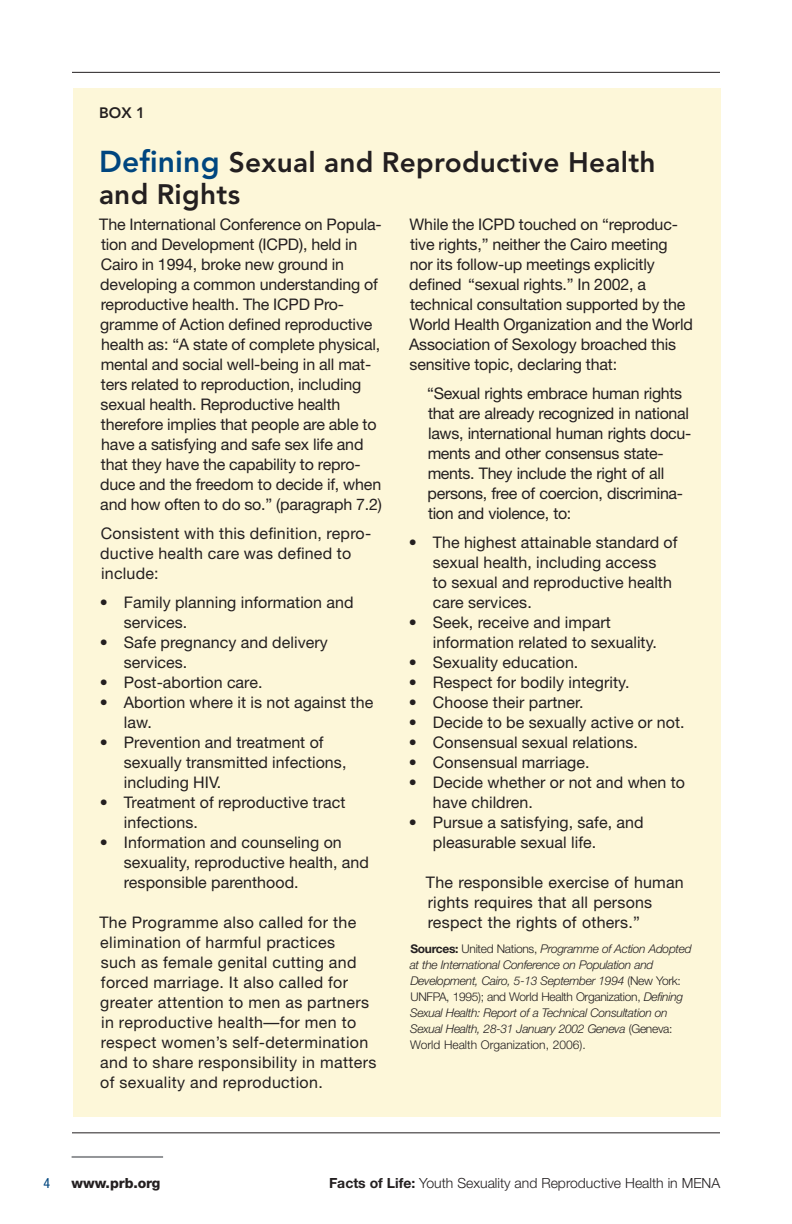
<style>
.page{position:relative;width:792px;height:1224px;background:#fff}
.page>*{position:absolute;margin:0;border:0;box-sizing:border-box;transform-origin:0 0}
.t1{font:800 28px/32px "Avenir";letter-spacing:.01em;color:#231f20}
.t2{font:16px/20px "Helvetica Neue";letter-spacing:.005em;color:#231f20}
.t3{font:16px/20px "Helvetica Neue";letter-spacing:.025em;color:#231f20}
.t4{font:16px/20px "Helvetica Neue";letter-spacing:-.02em;color:#231f20}
.t5{font:800 15px "Avenir";color:#231f20}
.t6{font:300 14px "Helvetica Neue";color:#231f20}
.t7{font:800 14px "Helvetica Neue";color:#231f20}
.t8{font:condensed 14px "Helvetica Neue";color:#00467f}
.t9{font:italic 300 12px/16px "Helvetica Neue";letter-spacing:-.025em;color:#231f20}
.s1{font-size:30px;color:#00467f}
.s2{font-weight:700;font-style:normal}
.s3{font-style:normal}
.s4{font-weight:700}
</style>
<div class="page">
<hr style="left:72px;top:1156px;width:91px;height:2px;background:#939598">
<div style="left:73px;top:88px;width:648px;height:1029px;background:#fdf7d9"></div>
<hr style="left:72px;top:72px;width:648px;height:1px;background:#231f20">
<hr style="left:72px;top:1132px;width:648px;height:1px;background:#231f20">
<p class="t5" style="left:99px;top:104px;width:47px">BO X 1</p>
<h1 class="t1" style="left:99px;top:146px;width:558px"><span class="s1">Defining</span> Sexual and Reproductive Health and Rights</h1>
<p class="t2" style="left:99px;top:214px;width:284px">The International Conference on Popula&shy;tion and Development (ICPD), held in Cairo in 1994, broke new ground in developing a common understanding of reproductive health. The ICPD Pro&shy;gramme of Action defined reproductive health as: “A state of complete physical, mental and social well-being in all mat&shy;ters related to reproduction, including sexual health. Reproductive health therefore implies that people are able to have a satisfying and safe sex life and that they have the capability to repro&shy;duce and the freedom to decide if, when and how often to do so.” (paragraph 7.2)</p>
<p class="t2" style="left:100px;top:523px;width:272px">Consistent with this definition, repro&shy;ductive health care was defined to include:</p>
<p class="t2" style="left:124px;top:592px;width:231px;text-indent:-24px">• Family planning information and services.</p>
<p class="t2" style="left:124px;top:632px;width:205px;text-indent:-24px">• Safe pregnancy and delivery services.</p>
<p class="t2" style="left:100px;top:672px;width:164px">• Post-abortion care.</p>
<p class="t2" style="left:124px;top:692px;width:251px;text-indent:-24px">• Abortion where it is not against the law.</p>
<p class="t2" style="left:124px;top:732px;width:224px;text-indent:-24px">• Prevention and treatment of sexually transmitted infections, including HIV.</p>
<p class="t2" style="left:124px;top:792px;width:223px;text-indent:-24px">• Treatment of reproductive tract infections.</p>
<p class="t2" style="left:124px;top:832px;width:247px;text-indent:-24px">• Information and counseling on sexuality, reproductive health, and responsible parenthood.</p>
<p class="t3" style="left:99px;top:912px;width:279px">The Programme also called for the elimination of harmful practices<br>such as female genital cutting and forced marriage. It also called for greater attention to men as partners in reproductive health—for men to respect women’s self-determination and to share responsibility in matters of sexuality and reproduction.</p>
<p class="t2" style="left:409px;top:214px;width:285px">While the ICPD touched on “reproduc&shy;tive rights,” neither the Cairo meeting nor its follow-up meetings explicitly defined “sexual rights.” In 2002, a technical consultation supported by the World Health Organization and the World Association of Sexology broached this sensitive topic, declaring that:</p>
<p class="t4" style="left:427px;top:383px;width:266px">“Sexual rights embrace human rights that are already recognized in national laws, international human rights docu&shy;ments and other consensus state&shy;ments. They include the right of all persons, free of coercion, discrimina&shy;tion and violence, to:</p>
<p class="t2" style="left:433px;top:532px;width:246px;text-indent:-24px">• The highest attainable standard of sexual health, including access<br>to sexual and reproductive health care services.</p>
<p class="t2" style="left:433px;top:612px;width:226px;text-indent:-24px">• Seek, receive and impart information related to sexuality.</p>
<p class="t2" style="left:409px;top:652px;width:171px">• Sexuality education.</p>
<p class="t2" style="left:409px;top:672px;width:222px">• Respect for bodily integrity.</p>
<p class="t2" style="left:409px;top:692px;width:176px">• Choose their partner.</p>
<p class="t2" style="left:409px;top:712px;width:277px">• Decide to be sexually active or not.</p>
<p class="t2" style="left:409px;top:732px;width:231px">• Consensual sexual relations.</p>
<p class="t2" style="left:409px;top:752px;width:182px">• Consensual marriage.</p>
<p class="t2" style="left:433px;top:772px;width:254px;text-indent:-24px">• Decide whether or not and when to have children.</p>
<p class="t2" style="left:433px;top:812px;width:212px;text-indent:-24px">• Pursue a satisfying, safe, and pleasurable sexual life.</p>
<p class="t2" style="left:426px;top:872px;width:259px">The responsible exercise of human rights requires that all persons respect the rights of others.”</p>
<p class="t9" style="left:410px;top:940px;width:283px"><span class="s2">Sources:</span> <span class="s3">United Nations,</span> Programme of Action Adopted at the International Conference on Population and Development, Cairo, 5-13 September 1994 <span class="s3">(New York:<br>UNFPA, 1995); and World Health Organization,</span> Defining Sexual Health: Report of a Technical Consultation on Sexual Health, 28-31 January 2002 Geneva <span class="s3">(Geneva:<br>World Health Organization, 2006).</span></p>
<p class="t8" style="left:44px;top:1175px;width:8px">4</p>
<p class="t7" style="left:72px;top:1174px;width:90px">www.prb.org</p>
<p class="t6" style="left:329px;top:1175px;width:393px"><span class="s4">Facts of Life:</span> Youth Sexuality and Reproductive Health in MENA</p>
</div>
